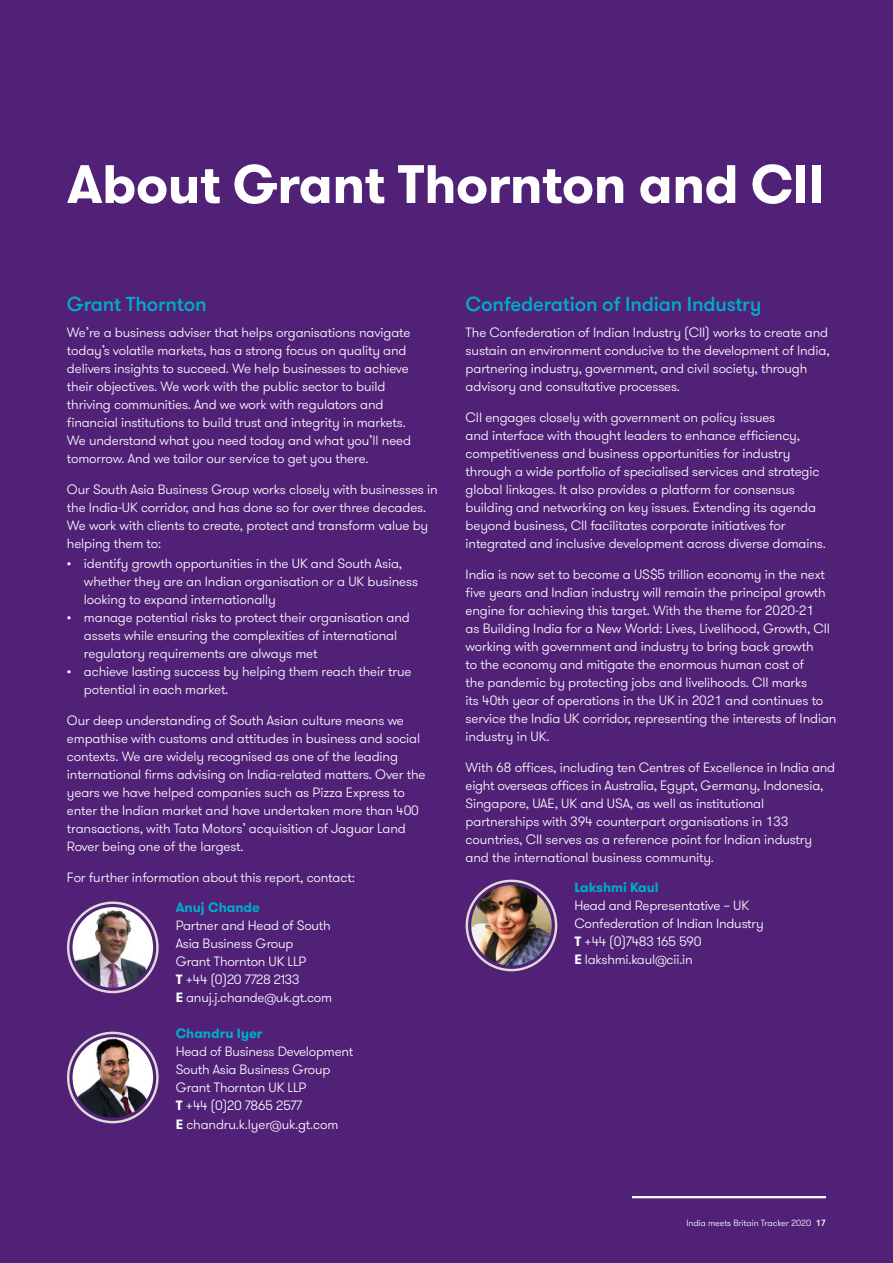
<style>
.page{position:relative;width:893px;height:1263px;background:#512178}
.page>*{position:absolute;margin:0;border:0;box-sizing:border-box;transform-origin:0 0}
._02_Headline_two_Bol{font:700 54px "GT Walsheim Pro";letter-spacing:-.01em;color:#fff}
._04_Headline_four_Me{font:500 20.25px "GT Walsheim Pro";letter-spacing:-.01em;color:#00adc6}
._11_Body_text{font:300 13.5px/18px "GT Walsheim Pro";letter-spacing:-.01em;color:#fff}
._73_Contact_info{font:300 13.5px/18px "GT Walsheim Pro";letter-spacing:-.015em;color:#fff}
._11_Body_text_Pre_bu{font:300 13.5px/18px "GT Walsheim Pro";letter-spacing:-.01em;color:#fff}
._71_Contact_head{font:700 13.5px "GT Walsheim Pro";color:#00adc6}
.t1{font:300 9px "GT Walsheim Pro";letter-spacing:-.01em;color:#fff}
.s1{font-weight:700}
.s2{font-weight:500}
</style>
<div class="page">
<hr style="left:632px;top:1196px;width:194px;height:2px;background:#fff">
<div style="left:466px;top:880px;width:91px;height:91px;border:2px solid #dfdad5;border-radius:50%"></div>
<img style="left:471px;top:885px;width:81px;height:81px;border-radius:40px">
<div style="left:67px;top:901px;width:92px;height:92px;border:2px solid #dfdad5;border-radius:50%"></div>
<img style="left:73px;top:907px;width:80px;height:81px;border-radius:40px">
<div style="left:67px;top:1032px;width:92px;height:91px;border:2px solid #dfdad5;border-radius:50%"></div>
<img style="left:73px;top:1037px;width:80px;height:81px;border-radius:40px">
<p class="_02_Headline_two_Bol" style="left:67px;top:149px;width:759px">About Grant Thornton and CII</p>
<p class="_04_Headline_four_Me" style="left:67px;top:291px;width:141px">Grant Thornton</p>
<p class="_11_Body_text" style="left:67px;top:324px;width:345px">We’re a business adviser that helps organisations navigate today’s volatile markets, has a strong focus on quality and delivers insights to succeed. We help businesses to achieve</p>
<p class="_11_Body_text" style="left:67px;top:378px;width:320px">their objectives. We work with the public sector to build</p>
<p class="_11_Body_text" style="left:67px;top:396px;width:318px">thriving communities. And we work with regulators and</p>
<p class="_11_Body_text" style="left:67px;top:414px;width:340px">financial institutions to build trust and integrity in markets.</p>
<p class="_11_Body_text" style="left:67px;top:432px;width:346px">We understand what you need today and what you’ll need tomorrow. And we tailor our service to get you there.</p>
<p class="_11_Body_text_Pre_bu" style="left:67px;top:481px;width:372px">Our South Asia Business Group works closely with businesses in the India-UK corridor, and has done so for over three decades.<br>We work with clients to create, protect and transform value by helping them to:</p>
<p class="_11_Body_text" style="left:84px;top:555px;width:336px;text-indent:-17px">• identify growth opportunities in the UK and South Asia, whether they are an Indian organisation or a UK business looking to expand internationally</p>
<p class="_11_Body_text" style="left:84px;top:609px;width:327px;text-indent:-17px">• manage potential risks to protect their organisation and assets while ensuring the complexities of international regulatory requirements are always met</p>
<p class="_11_Body_text" style="left:84px;top:663px;width:329px;text-indent:-17px">• achieve lasting success by helping them reach their true potential in each market.</p>
<p class="_11_Body_text" style="left:67px;top:711px;width:360px">Our deep understanding of South Asian culture means we empathise with customs and attitudes in business and social contexts. We are widely recognised as one of the leading international firms advising on India-related matters. Over the years we have helped companies such as Pizza Express to enter the Indian market and have undertaken more than 400 transactions, with Tata Motors’ acquisition of Jaguar Land</p>
<p class="_11_Body_text" style="left:67px;top:837px;width:178px">Rover being one of the largest.</p>
<p class="_11_Body_text" style="left:67px;top:868px;width:289px">For further information about this report, contact:</p>
<p class="_71_Contact_head" style="left:176px;top:899px;width:86px">Anuj Chande</p>
<p class="_73_Contact_info" style="left:176px;top:917px;width:158px">Partner and Head of South<br>Asia Business Group<br>Grant Thornton UK LLP<br><span class="s1">T</span> +44 (0)20 7728 2133<br><span class="s1">E</span> anuj.j.chande@uk.gt.com</p>
<p class="_71_Contact_head" style="left:176px;top:1025px;width:88px">Chandru Iyer</p>
<p class="_73_Contact_info" style="left:176px;top:1043px;width:179px">Head of Business Development<br>South Asia Business Group<br>Grant Thornton UK LLP</p>
<p class="_73_Contact_info" style="left:176px;top:1097px;width:128px"><span class="s1">T</span> +44 (0)20 7865 2577</p>
<p class="_11_Body_text" style="left:176px;top:1115px;width:164px"><span class="s1">E</span> chandru.k.Iyer@uk.gt.com</p>
<p class="_04_Headline_four_Me" style="left:466px;top:291px;width:297px">Confederation of Indian Industry</p>
<p class="_11_Body_text" style="left:466px;top:324px;width:366px">The Confederation of Indian Industry (CII) works to create and sustain an environment conducive to the development of India, partnering industry, government, and civil society, through advisory and consultative processes.</p>
<p class="_11_Body_text" style="left:466px;top:409px;width:362px">CII engages closely with government on policy issues<br>and interface with thought leaders to enhance efficiency, competitiveness and business opportunities for industry through a wide portfolio of specialised services and strategic global linkages. It also provides a platform for consensus building and networking on key issues. Extending its agenda beyond business, CII facilitates corporate initiatives for integrated and inclusive development across diverse domains.</p>
<p class="_11_Body_text" style="left:466px;top:565px;width:372px">India is now set to become a US$5 trillion economy in the next five years and Indian industry will remain the principal growth engine for achieving this target. With the theme for 2020-21<br>as Building India for a New World: Lives, Livelihood, Growth, CII working with government and industry to bring back growth<br>to the economy and mitigate the enormous human cost of<br>the pandemic by protecting jobs and livelihoods. CII marks<br>its 40th year of operations in the UK in 2021 and continues to service the India UK corridor, representing the interests of Indian industry in UK.</p>
<p class="_11_Body_text" style="left:466px;top:758px;width:371px">With 68 offices, including ten Centres of Excellence in India and eight overseas offices in Australia, Egypt, Germany, Indonesia, Singapore, UAE, UK and USA, as well as institutional partnerships with 394 counterpart organisations in 133 countries, CII serves as a reference point for Indian industry and the international business community.</p>
<p class="_71_Contact_head" style="left:574px;top:879px;width:86px">Lakshmi Kaul</p>
<p class="_73_Contact_info" style="left:574px;top:897px;width:176px">Head and Representative – UK</p>
<p class="_73_Contact_info" style="left:574px;top:915px;width:191px">Confederation of Indian Industry</p>
<p class="_73_Contact_info" style="left:574px;top:933px;width:129px"><span class="s1">T</span> +44 (0)7483 165 590</p>
<p class="_73_Contact_info" style="left:574px;top:951px;width:120px"><span class="s1">E</span> lakshmi.kaul@cii.in</p>
<p class="t1" style="left:686px;top:1217px;width:141px">India meets Britain Tracker 2020 <span class="s2">17</span></p>
</div>
